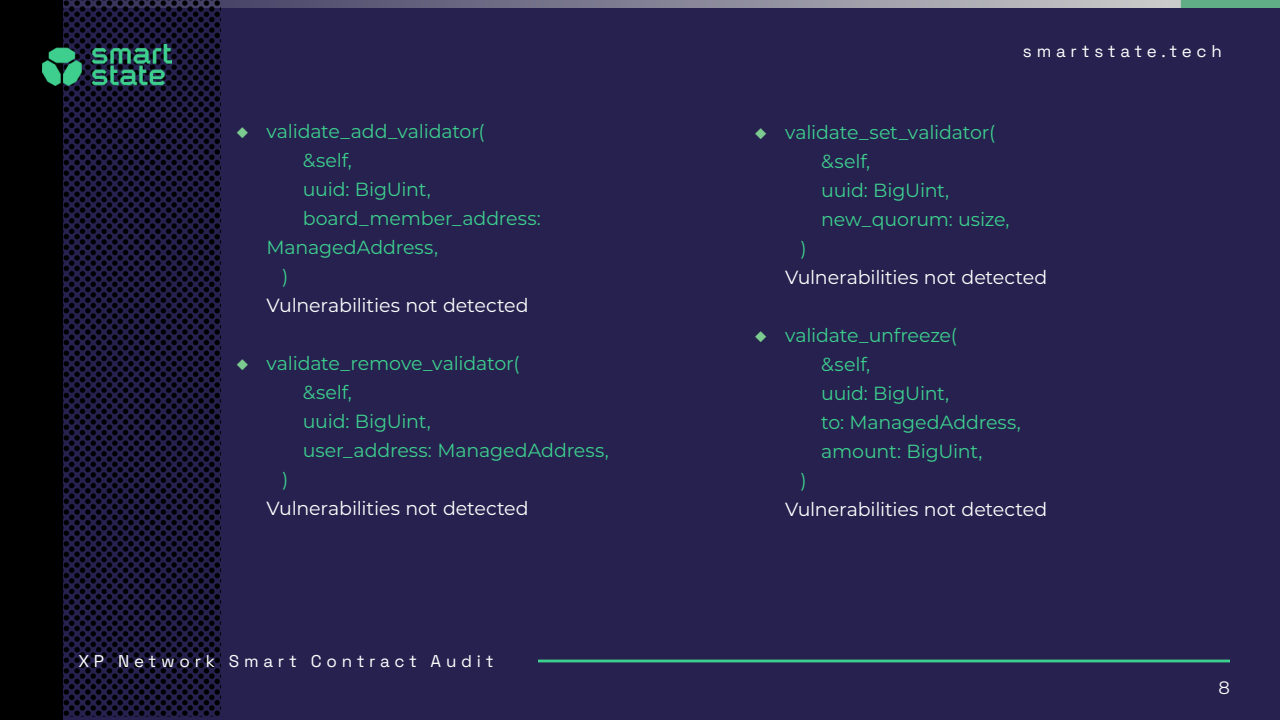
<style>
.page{position:relative;width:1280px;height:720px;background:#26214f}
.page>*{position:absolute;margin:0;border:0;box-sizing:border-box;transform-origin:0 0}
.t1{font:19px "Montserrat";letter-spacing:-.005em;color:#3ecf8e}
.t2{font:19px "Montserrat";letter-spacing:-.005em;color:#fff}
.t3{font:18px "Montserrat";color:#fff}
.t4{font:300 17px "Space Grotesk";letter-spacing:.28em;color:#fff}
.s1{font-size:20px;color:#7ccb90}
</style>
<div class="page">
<svg style="left:220px;top:0;width:961px;height:8px;background:#8a889a"></svg>
<div style="left:1181px;top:0;width:99px;height:8px;background:#5fae85"></div>
<hr style="left:538px;top:660px;width:692px;height:2px;background:#3ecf8e">
<img style="left:0;top:0;width:220px;height:720px">
<img style="left:42px;top:44px;width:129px;height:41px">
<p class="t1" style="left:236px;top:118px;width:250px"><span class="s1">◆</span> validate_add_validator(</p>
<p class="t1" style="left:303px;top:147px;width:51px">&amp;self,</p>
<p class="t1" style="left:303px;top:176px;width:130px">uuid: BigUint,</p>
<p class="t1" style="left:303px;top:205px;width:240px">board_member_address:</p>
<p class="t1" style="left:266px;top:234px;width:173px">ManagedAddress,</p>
<p class="t1" style="left:282px;top:263px;width:8px">)</p>
<p class="t2" style="left:266px;top:292px;width:264px">Vulnerabilities not detected</p>
<p class="t1" style="left:236px;top:350px;width:285px"><span class="s1">◆</span> validate_remove_validator(</p>
<p class="t1" style="left:303px;top:379px;width:51px">&amp;self,</p>
<p class="t1" style="left:303px;top:408px;width:130px">uuid: BigUint,</p>
<p class="t1" style="left:303px;top:437px;width:308px">user_address: ManagedAddress,</p>
<p class="t1" style="left:282px;top:466px;width:8px">)</p>
<p class="t2" style="left:266px;top:495px;width:264px">Vulnerabilities not detected</p>
<p class="t4" style="left:78px;top:649px;width:417px">XP Network Smart Contract Audit</p>
<p class="t4" style="left:1023px;top:39px;width:201px">smartstate.tech</p>
<p class="t1" style="left:755px;top:120px;width:242px"><span class="s1">◆</span> validate_set_validator(</p>
<p class="t1" style="left:821px;top:148px;width:51px">&amp;self,</p>
<p class="t1" style="left:821px;top:177px;width:130px">uuid: BigUint,</p>
<p class="t1" style="left:821px;top:206px;width:190px">new_quorum: usize,</p>
<p class="t1" style="left:801px;top:235px;width:8px">)</p>
<p class="t2" style="left:785px;top:264px;width:264px">Vulnerabilities not detected</p>
<p class="t1" style="left:755px;top:323px;width:204px"><span class="s1">◆</span> validate_unfreeze(</p>
<p class="t1" style="left:821px;top:351px;width:51px">&amp;self,</p>
<p class="t1" style="left:821px;top:380px;width:130px">uuid: BigUint,</p>
<p class="t1" style="left:821px;top:409px;width:201px">to: ManagedAddress,</p>
<p class="t1" style="left:821px;top:438px;width:163px">amount: BigUint,</p>
<p class="t1" style="left:801px;top:467px;width:8px">)</p>
<p class="t2" style="left:785px;top:496px;width:264px">Vulnerabilities not detected</p>
<p class="t3" style="left:1219px;top:675px;width:13px">8</p>
</div>
